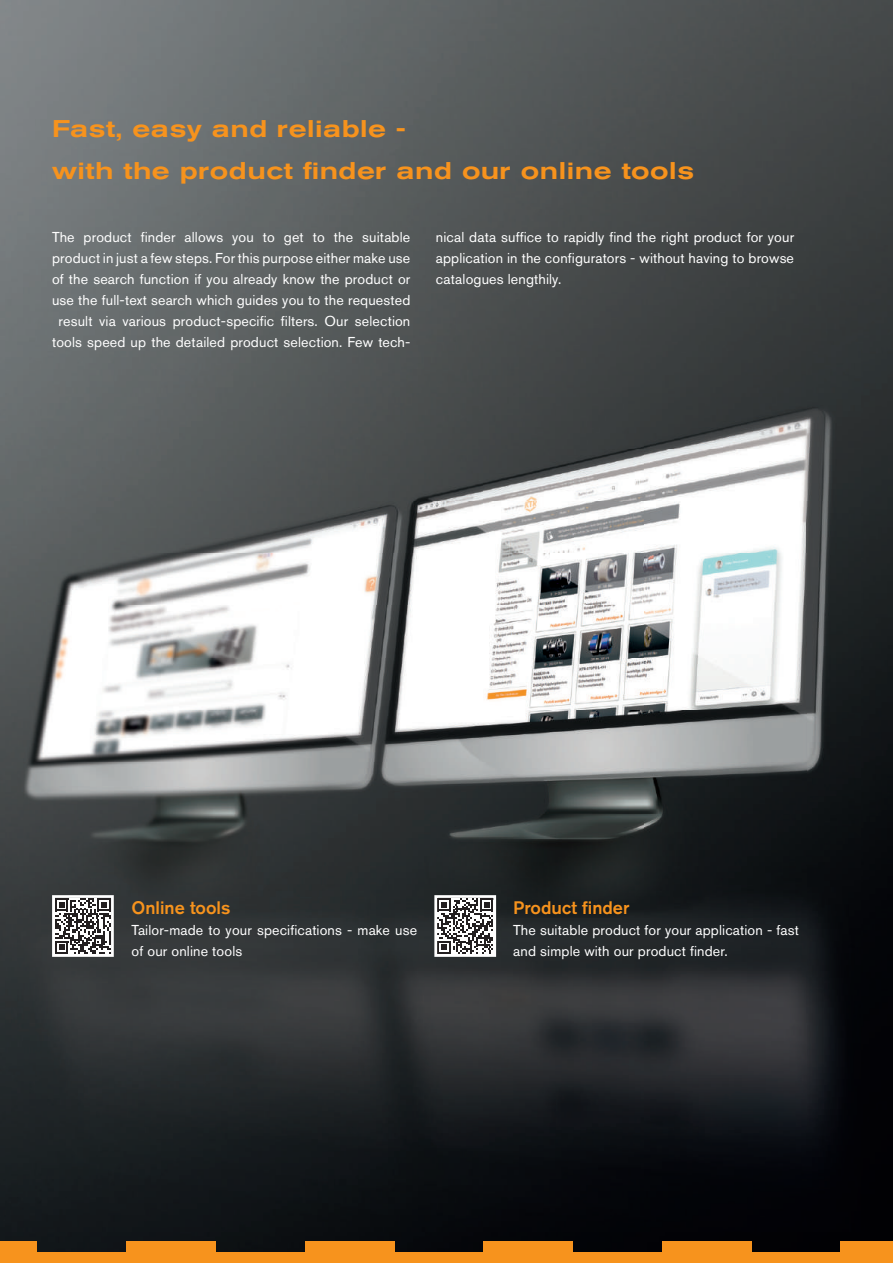
<style>
.page{position:relative;width:893px;height:1263px;background:#fff}
.page>*{position:absolute;margin:0;border:0;box-sizing:border-box;transform-origin:0 0}
.t1{font:500 expanded 24px/42px "Akzidenz Grotesk Pro";letter-spacing:.02em;color:#f7931d}
.t2{font:500 18px "Akzidenz Grotesk Pro";color:#f7931d}
.t3{font:14.25px/21px "Akzidenz Grotesk Pro";letter-spacing:.01em;color:#fff}
</style>
<div class="page">
<img style="left:0;top:0;width:893px;height:1252px">
<img style="left:0;top:345px;width:860px;height:887px">
<svg style="left:51px;top:894px;width:64px;height:64px"></svg>
<svg style="left:433px;top:894px;width:64px;height:64px"></svg>
<div style="left:0;top:1252px;width:893px;height:11px;background:#f7931d"></div>
<div style="left:0;top:1242px;width:37px;height:21px;background:#f7931d"></div>
<div style="left:126px;top:1242px;width:90px;height:21px;background:#f7931d"></div>
<div style="left:305px;top:1242px;width:89px;height:21px;background:#f7931d"></div>
<div style="left:483px;top:1242px;width:90px;height:21px;background:#f7931d"></div>
<div style="left:662px;top:1242px;width:89px;height:21px;background:#f7931d"></div>
<div style="left:841px;top:1242px;width:52px;height:21px;background:#f7931d"></div>
<h1 class="t1" style="left:52px;top:107px;width:644px">Fast, easy and reliable -<br>with the product finder and our online tools</h1>
<p class="t3" style="left:52px;top:226px;width:360px;text-align:center">The product finder allows you to get to the suitable product in just a few steps. For this purpose either make use of the search function if you already know the product or use the full-text search which guides you to the requested result via various product-specific filters. Our selection tools speed up the detailed product selection. Few tech-</p>
<p class="t3" style="left:436px;top:226px;width:360px;text-align:justify">nical data suffice to rapidly find the right product for your application in the configurators - without having to browse catalogues lengthily.</p>
<p class="t2" style="left:132px;top:896px;width:100px">Online tools</p>
<p class="t3" style="left:132px;top:919px;width:287px">Tailor-made to your specifications - make use of our online tools</p>
<p class="t2" style="left:513px;top:896px;width:118px">Product finder</p>
<p class="t3" style="left:513px;top:919px;width:287px">The suitable product for your application - fast and simple with our product finder.</p>
</div>
